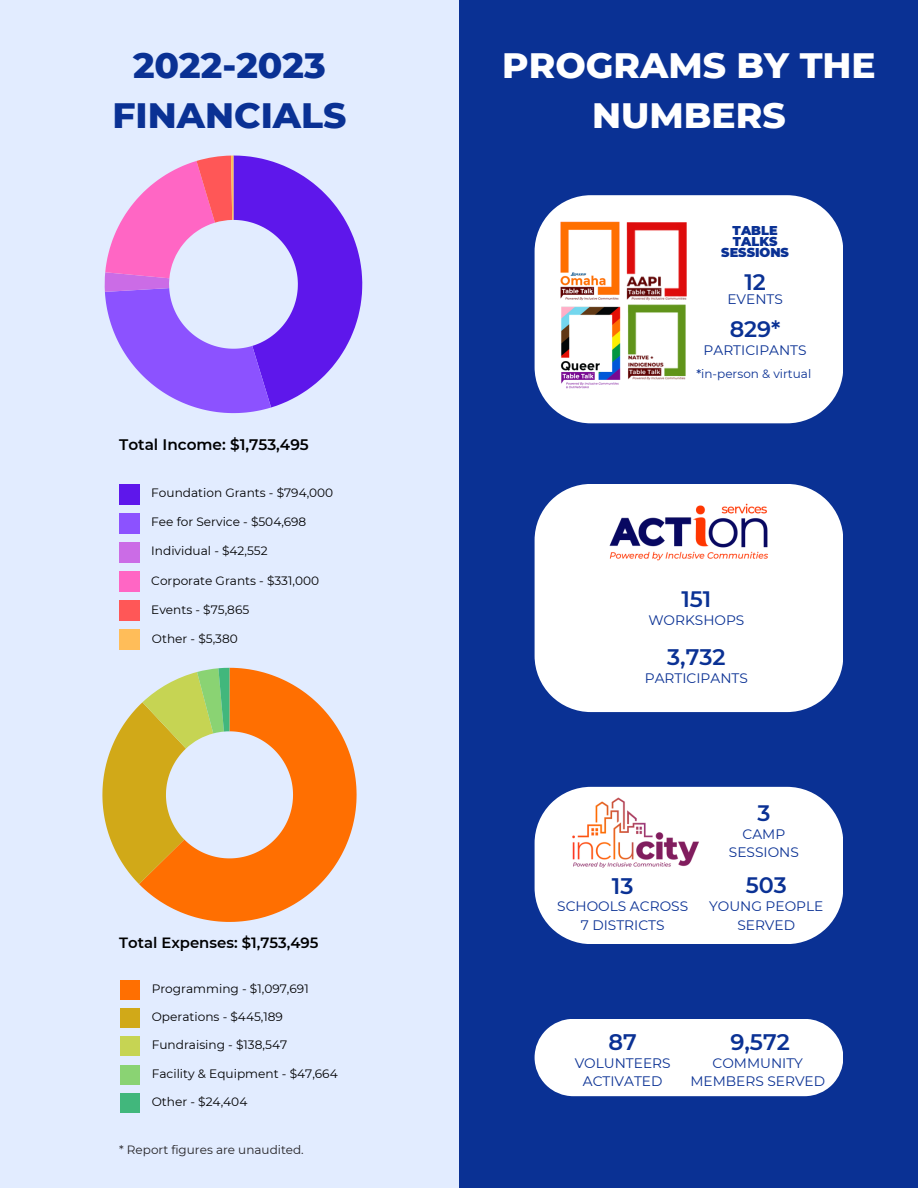
<style>
.page{position:relative;width:918px;height:1188px;background:#fff}
.page>*{position:absolute;margin:0;border:0;box-sizing:border-box;transform-origin:0 0}
.t1{font:800 36px/49.5px "Montserrat";color:#fff;text-align:center}
.t2{font:800 36px/49.5px "Montserrat";color:#0a3194;text-align:center}
.t3{font:600 22.5px "Montserrat";color:#0a3194}
.t4{font:600 22.35px "Montserrat";color:#0a3194}
.t5{font:600 15.3px "Montserrat";color:#000}
.t6{font:600 14.85px "Montserrat";color:#000}
.t7{font:13.8px/18.3px "Montserrat";color:#0a3194;text-align:center}
.t8{font:900 12.75px/10.6px "Montserrat";color:#0a3194}
.t9{font:12.15px "Montserrat";color:#000}
.t10{font:12px "Montserrat";color:#242225}
.t11{font:12px "Montserrat";color:#0a3194}
.s1{font-weight:500}
</style>
<div class="page">
<div style="left:0;top:0;width:459px;height:1188px;background:#e2ecff"></div>
<div style="left:459px;top:0;width:459px;height:1188px;background:#0a3194"></div>
<svg style="left:139px;top:668px;width:218px;height:254px;fill:#ff6f01"></svg>
<svg style="left:102px;top:668px;width:127px;height:216px"></svg>
<div style="left:120px;top:980px;width:20px;height:20px;background:#ff6f01"></div>
<div style="left:120px;top:1008px;width:20px;height:20px;background:#d1a918"></div>
<div style="left:120px;top:1036px;width:20px;height:20px;background:#c6d453"></div>
<div style="left:120px;top:1065px;width:20px;height:19px;background:#8ad373"></div>
<div style="left:120px;top:1093px;width:20px;height:20px;background:#41b77c"></div>
<div style="left:535px;top:484px;width:308px;height:228px;background:#fff"></div>
<svg style="left:535px;top:787px;width:308px;height:157px;background:#edf0f7"></svg>
<img style="left:566px;top:790px;width:139px;height:83px">
<img style="left:601px;top:498px;width:176px;height:72px">
<div style="left:535px;top:1019px;width:308px;height:77px;background:#fff"></div>
<div style="left:535px;top:195px;width:308px;height:228px;background:#fff"></div>
<img style="left:556px;top:218px;width:66px;height:174px">
<img style="left:622px;top:313px;width:68px;height:74px">
<img style="left:622px;top:218px;width:68px;height:95px">
<svg style="left:105px;top:156px;width:257px;height:257px"></svg>
<div style="left:119px;top:484px;width:20px;height:20px;background:#5e17eb"></div>
<div style="left:119px;top:513px;width:20px;height:20px;background:#8c52ff"></div>
<div style="left:119px;top:542px;width:20px;height:20px;background:#cb6ce6"></div>
<div style="left:119px;top:572px;width:20px;height:20px;background:#ff66c4"></div>
<div style="left:119px;top:601px;width:20px;height:20px;background:#ff5757"></div>
<div style="left:120px;top:630px;width:20px;height:20px;background:#ffbd59"></div>
<p class="t2" style="left:113px;top:41px;width:235px">2022-2023<br>FINANCIALS</p>
<p class="t1" style="left:502px;top:41px;width:375px">PROGRAMS BY THE<br>NUMBERS</p>
<p class="t8" style="left:733px;top:226px;width:47px">TABLE<br>TALKS</p>
<p class="t8" style="left:721px;top:247px;width:69px">SESSIONS</p>
<p class="t5" style="left:119px;top:436px;width:191px">Total Income: $1,753,495</p>
<p class="t9" style="left:151px;top:486px;width:183px">Foundation Grants - $794,000</p>
<p class="t9" style="left:151px;top:515px;width:157px">Fee for Service - $504,698</p>
<p class="t9" style="left:151px;top:544px;width:118px">Individual - $42,552</p>
<p class="t9" style="left:151px;top:573px;width:169px">Corporate Grants - $331,000</p>
<p class="t9" style="left:151px;top:602px;width:99px">Events - $75,865</p>
<p class="t9" style="left:152px;top:631px;width:87px">Other - $5,380</p>
<p class="t6" style="left:119px;top:933px;width:201px">Total Expenses: $1,753,495</p>
<p class="t9" style="left:152px;top:981px;width:159px">Programming - $1,097,691</p>
<p class="t9" style="left:152px;top:1009px;width:133px">Operations - $445,189</p>
<p class="t9" style="left:152px;top:1038px;width:137px">Fundraising - $138,547</p>
<p class="t9" style="left:152px;top:1066px;width:188px">Facility &amp; Equipment - $47,664</p>
<p class="t9" style="left:152px;top:1094px;width:97px">Other - $24,404</p>
<p class="t10" style="left:119px;top:1142px;width:186px">* Report figures are unaudited.</p>
<p class="t4" style="left:744px;top:268px;width:23px">12</p>
<p class="t7" style="left:727px;top:290px;width:57px">EVENTS</p>
<p class="t4" style="left:730px;top:315px;width:52px">829*</p>
<p class="t7" style="left:704px;top:341px;width:105px">PARTICIPANTS</p>
<p class="t11" style="left:696px;top:367px;width:116px"><span class="s1">*</span>in-person &amp; virtual</p>
<p class="t4" style="left:681px;top:585px;width:32px">151</p>
<p class="t7" style="left:648px;top:610px;width:98px">WORKSHOPS</p>
<p class="t3" style="left:667px;top:644px;width:60px">3,732</p>
<p class="t7" style="left:645px;top:669px;width:105px">PARTICIPANTS</p>
<p class="t3" style="left:612px;top:872px;width:23px">13</p>
<p class="t7" style="left:557px;top:897px;width:132px">SCHOOLS ACROSS<br>7 DISTRICTS</p>
<p class="t4" style="left:757px;top:800px;width:15px">3</p>
<p class="t7" style="left:743px;top:825px;width:44px">CAMP</p>
<p class="t7" style="left:729px;top:843px;width:71px">SESSIONS</p>
<p class="t4" style="left:746px;top:872px;width:43px">503</p>
<p class="t7" style="left:709px;top:897px;width:116px">YOUNG PEOPLE<br>SERVED</p>
<p class="t3" style="left:609px;top:1029px;width:30px">87</p>
<p class="t7" style="left:575px;top:1054px;width:97px">VOLUNTEERS</p>
<p class="t7" style="left:583px;top:1072px;width:81px">ACTIVATED</p>
<p class="t3" style="left:730px;top:1029px;width:61px">9,572</p>
<p class="t7" style="left:690px;top:1054px;width:136px">COMMUNITY<br>MEMBERS SERVED</p>
</div>
